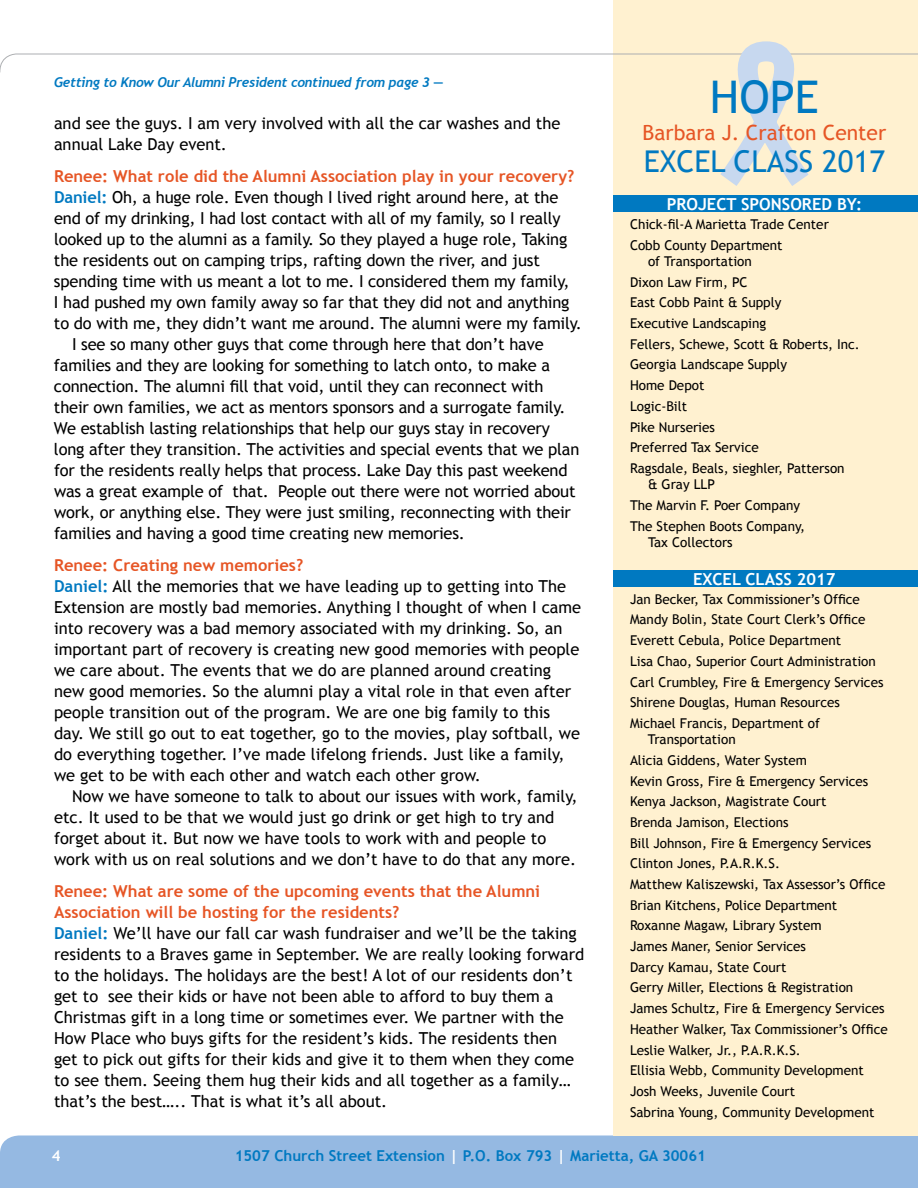
<style>
.page{position:relative;width:918px;height:1188px;background:#fff}
.page>*{position:absolute;margin:0;border:0;box-sizing:border-box;transform-origin:0 0}
.t1{font:45px "Trebuchet MS";color:#0079c1}
.t2{font:30px "Trebuchet MS";color:#0079c1}
.t3{font:21px "Trebuchet MS";color:#e65525}
.t4{font:16.5px/21px "Trebuchet MS";color:#000}
.t5{font:700 16.5px "Trebuchet MS";color:#e65525}
.t6{font:700 16.5px "Trebuchet MS";color:#fff}
.t7{font:700 15px "Trebuchet MS";color:#0079c1}
.t8{font:700 15px "Trebuchet MS";color:#fff}
.t9{font:13.5px/20.7px "Trebuchet MS";color:#000}
.t10{font:italic 700 13.5px "Trebuchet";letter-spacing:-.02em;color:#0079c1}
.s1{font-weight:700;color:#0079c1}
.s2{font-weight:700;color:#e65525}
.s3{color:#fff}
</style>
<div class="page">
<div style="left:0;top:1135px;width:918px;height:53px;background:#95b9e2"></div>
<div style="left:613px;top:0;width:305px;height:1135px;background:#fff1d0"></div>
<div style="left:613px;top:196px;width:305px;height:16px;background:#0079c1"></div>
<div style="left:613px;top:570px;width:305px;height:17px;background:#0079c1"></div>
<svg style="left:0;top:41px;width:918px;height:155px"></svg>
<p class="t10" style="left:54px;top:74px;width:391px">Getting to Know Our Alumni President continued from page 3 —</p>
<p class="t4" style="left:54px;top:113px;width:508px">and see the guys. I am very involved with all the car washes and the annual Lake Day event.</p>
<p class="t5" style="left:54px;top:166px;width:522px">Renee: What role did the Alumni Association play in your recovery?</p>
<p class="t4" style="left:54px;top:187px;width:506px"><span class="s1">Daniel:</span> Oh, a huge role. Even though I lived right around here, at the</p>
<p class="t4" style="left:54px;top:208px;width:508px">end of my drinking, I had lost contact with all of my family, so I really</p>
<p class="t4" style="left:54px;top:229px;width:515px">looked up to the alumni as a family. So they played a huge role, Taking</p>
<p class="t4" style="left:54px;top:250px;width:487px">the residents out on camping trips, rafting down the river, and just</p>
<p class="t4" style="left:54px;top:271px;width:517px">spending time with us meant a lot to me. I considered them my family,</p>
<p class="t4" style="left:54px;top:292px;width:517px">I had pushed my own family away so far that they did not and anything</p>
<p class="t4" style="left:54px;top:313px;width:529px">to do with me, they didn’t want me around. The alumni were my family.</p>
<p class="t4" style="left:72px;top:334px;width:473px">I see so many other guys that come through here that don’t have</p>
<p class="t4" style="left:54px;top:355px;width:498px">families and they are looking for something to latch onto, to make a</p>
<p class="t4" style="left:54px;top:376px;width:491px">connection. The alumni fill that void, until they can reconnect with</p>
<p class="t4" style="left:54px;top:397px;width:513px">their own families, we act as mentors sponsors and a surrogate family.</p>
<p class="t4" style="left:54px;top:418px;width:497px">We establish lasting relationships that help our guys stay in recovery</p>
<p class="t4" style="left:54px;top:439px;width:527px">long after they transition. The activities and special events that we plan</p>
<p class="t4" style="left:54px;top:460px;width:515px">for the residents really helps that process. Lake Day this past weekend</p>
<p class="t4" style="left:54px;top:481px;width:523px">was a great example of that. People out there were not worried about</p>
<p class="t4" style="left:54px;top:502px;width:519px">work, or anything else. They were just smiling, reconnecting with their</p>
<p class="t4" style="left:54px;top:523px;width:412px">families and having a good time creating new memories.</p>
<p class="t4" style="left:54px;top:555px;width:529px"><span class="s2">Renee: Creating new memories?<br></span><span class="s1">Daniel:</span> All the memories that we have leading up to getting into The Extension are mostly bad memories. Anything I thought of when I came into recovery was a bad memory associated with my drinking. So, an important part of recovery is creating new good memories with people we care about. The events that we do are planned around creating new good memories. So the alumni play a vital role in that even after people transition out of the program. We are one big family to this day. We still go out to eat together, go to the movies, play softball, we do everything together. I’ve made lifelong friends. Just like a family, we get to be with each other and watch each other grow.<br>Now we have someone to talk to about our issues with work, family, etc. It used to be that we would just go drink or get high to try and forget about it. But now we have tools to work with and people to work with us on real solutions and we don’t have to do that any more.</p>
<p class="t4" style="left:54px;top:881px;width:532px"><span class="s2">Renee: What are some of the upcoming events that the Alumni Association will be hosting for the residents?<br></span><span class="s1">Daniel:</span> We’ll have our fall car wash fundraiser and we’ll be the taking residents to a Braves game in September. We are really looking forward to the holidays. The holidays are the best! A lot of our residents don’t get to see their kids or have not been able to afford to buy them a Christmas gift in a long time or sometimes ever. We partner with the How Place who buys gifts for the resident’s kids. The residents then get to pick out gifts for their kids and give it to them when they come to see them. Seeing them hug their kids and all together as a family… that’s the best….. That is what it’s all about.</p>
<h1 class="t1" style="left:710px;top:70px;width:106px">HOPE</h1>
<p class="t3" style="left:643px;top:120px;width:245px">Barbara J. Crafton Center</p>
<h2 class="t2" style="left:644px;top:144px;width:50px">EXCEL</h2>
<h2 class="t2" style="left:734px;top:144px;width:153px">Class 2017</h2>
<p class="t6" style="left:667px;top:194px;width:51px">Project</p>
<p class="t6" style="left:741px;top:194px;width:20px">Sponsored</p>
<p class="t6" style="left:837px;top:194px;width:27px">by:</p>
<p class="t9" style="left:630px;top:214px;width:200px">Chick-fil-A Marietta Trade Center<br>Cobb County Department</p>
<p class="t9" style="left:630px;top:251px;width:231px;text-indent:18px">of Transportation<br>Dixon Law Firm, PC<br>East Cobb Paint &amp; Supply<br>Executive Landscaping<br>Fellers, Schewe, Scott &amp; Roberts, Inc.<br>Georgia Landscape Supply<br>Home Depot<br>Logic-Bilt<br>Pike Nurseries<br>Preferred Tax Service<br>Ragsdale, Beals, sieghler, Patterson</p>
<p class="t9" style="left:630px;top:474px;width:177px;text-indent:18px">&amp; Gray LLP<br>The Marvin F. Poer Company<br>The Stephen Boots Company,</p>
<p class="t9" style="left:648px;top:532px;width:86px">Tax Collectors</p>
<p class="t6" style="left:693px;top:568px;width:144px">EXCEL CLASS 2017</p>
<p class="t9" style="left:630px;top:589px;width:255px">Jan Becker, Tax Commissioner’s Office Mandy Bolin, State Court Clerk’s Office Everett Cebula, Police Department<br>Lisa Chao, Superior Court Administration Carl Crumbley, Fire &amp; Emergency Services Shirene Douglas, Human Resources Michael Francis, Department of</p>
<p class="t9" style="left:630px;top:729px;width:259px;text-indent:18px">Transportation<br>Alicia Giddens, Water System<br>Kevin Gross, Fire &amp; Emergency Services Kenya Jackson, Magistrate Court<br>Brenda Jamison, Elections<br>Bill Johnson, Fire &amp; Emergency Services Clinton Jones, P.A.R.K.S.<br>Matthew Kaliszewski, Tax Assessor’s Office Brian Kitchens, Police Department Roxanne Magaw, Library System<br>James Maner, Senior Services<br>Darcy Kamau, State Court<br>Gerry Miller, Elections &amp; Registration James Schultz, Fire &amp; Emergency Services Heather Walker, Tax Commissioner’s Office Leslie Walker, Jr., P.A.R.K.S.<br>Ellisia Webb, Community Development Josh Weeks, Juvenile Court<br>Sabrina Young, Community Development</p>
<p class="t8" style="left:52px;top:1147px;width:10px">4</p>
<p class="t7" style="left:235px;top:1147px;width:473px">1507 Church Street Extension <span class="s3">|</span> P.O. Box 793 <span class="s3">|</span> Marietta, GA 30061</p>
</div>
